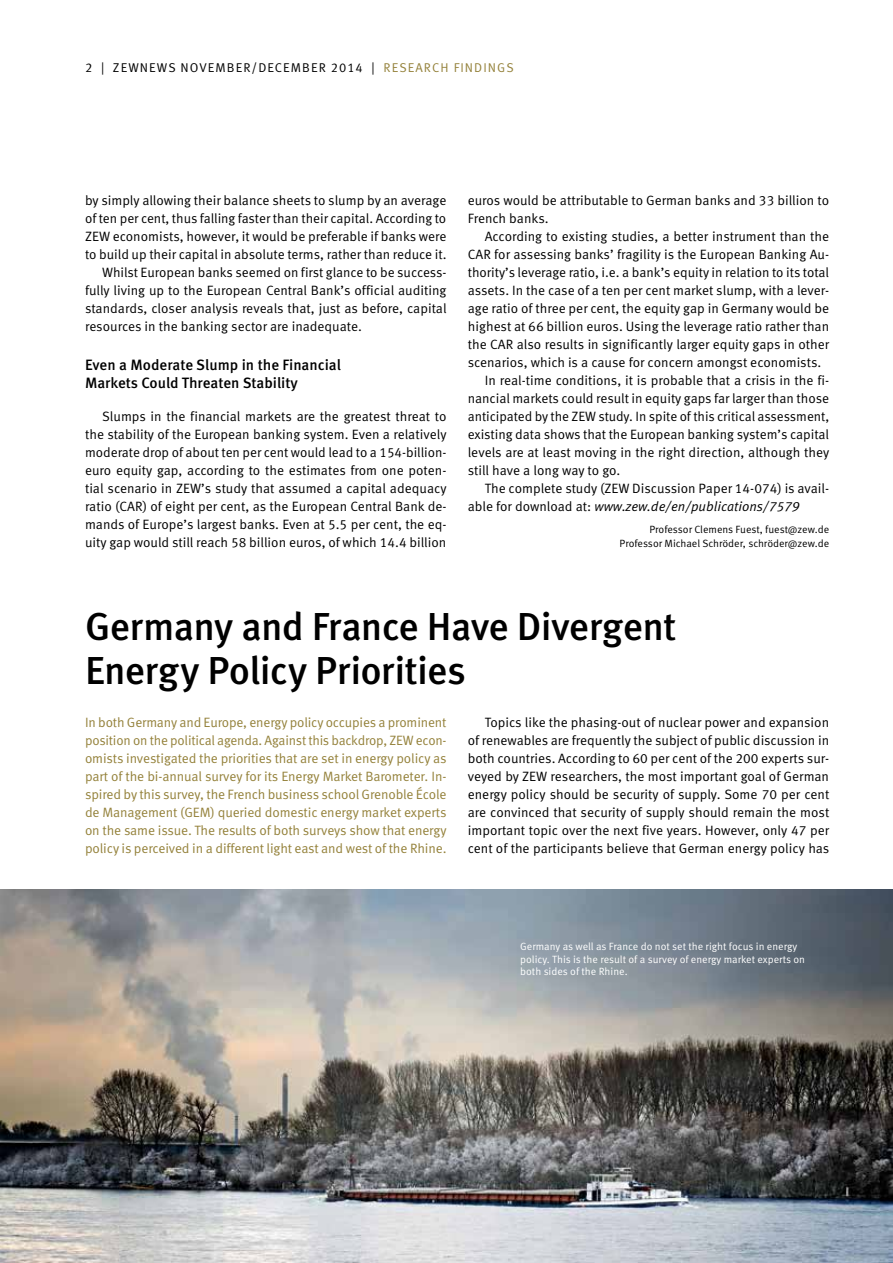
<style>
.page{position:relative;width:893px;height:1263px;background:#fff}
.page>*{position:absolute;margin:0;border:0;box-sizing:border-box;transform-origin:0 0}
.t1{font:500 39px/43.5px "Meta Pro";letter-spacing:-.02em;color:#000}
.t2{font:500 15px/18px "Meta Pro";color:#000}
.t3{font:13.5px/18px "Meta Pro";color:#000;text-align:justify}
.t4{font:13.5px/18px "Meta Pro";letter-spacing:-.01em;color:#94813a;text-align:justify}
.t5{font:italic 13.5px "Meta Pro";color:#000}
.t6{font:12.75px "Meta Pro";letter-spacing:.085em;color:#000}
.t7{font:10.5px/12.8px "Meta Pro";color:#fff}
.t8{font:10.5px/13.5px "Meta Pro";color:#000;text-align:right}
.s1{color:#94813a}
.s2{font-style:normal}
</style>
<div class="page">
<img style="left:0;top:889px;width:893px;height:374px">
<p class="t6" style="left:85px;top:60px;width:430px">2 | ZEWNEWS NOVEMBER/DECEMBER 2014 | <span class="s1">RESEARCH FINDINGS</span></p>
<p class="t3" style="left:85px;top:192px;width:363px">by simply allowing their balance sheets to slump by an average</p>
<p class="t3" style="left:85px;top:210px;width:363px">of ten per cent, thus falling faster than their capital. According to</p>
<p class="t3" style="left:85px;top:228px;width:363px">ZEW economists, however, it would be preferable if banks were</p>
<p class="t3" style="left:85px;top:246px;width:363px">to build up their capital in absolute terms, rather than reduce it.</p>
<p class="t3" style="left:102px;top:264px;width:346px">Whilst European banks seemed on first glance to be success-</p>
<p class="t3" style="left:85px;top:282px;width:363px">fully living up to the European Central Bank’s official auditing</p>
<p class="t3" style="left:85px;top:300px;width:363px">standards, closer analysis reveals that, just as before, capital</p>
<p class="t3" style="left:85px;top:318px;width:279px">resources in the banking sector are inadequate.</p>
<p class="t2" style="left:85px;top:357px;width:257px">Even a Moderate Slump in the Financial<br>Markets Could Threaten Stability</p>
<p class="t3" style="left:85px;top:408px;width:363px;text-indent:17px">Slumps in the financial markets are the greatest threat to the stability of the European banking system. Even a relatively moderate drop of about ten per cent would lead to a 154-billion&shy;euro equity gap, according to the estimates from one poten&shy;tial scenario in ZEW’s study that assumed a capital adequacy ratio (CAR) of eight per cent, as the European Central Bank de&shy;mands of Europe’s largest banks. Even at 5.5 per cent, the eq&shy;uity gap would still reach 58 billion euros, of which 14.4 billion</p>
<p class="t3" style="left:468px;top:192px;width:363px">euros would be attributable to German banks and 33 billion to<br>French banks.</p>
<p class="t3" style="left:485px;top:228px;width:346px">According to existing studies, a better instrument than the</p>
<p class="t3" style="left:468px;top:246px;width:363px">CAR for assessing banks’ fragility is the European Banking Au-</p>
<p class="t3" style="left:468px;top:264px;width:363px">thority’s leverage ratio, i.e. a bank’s equity in relation to its total</p>
<p class="t3" style="left:468px;top:282px;width:363px">assets. In the case of a ten per cent market slump, with a lever-</p>
<p class="t3" style="left:468px;top:300px;width:363px">age ratio of three per cent, the equity gap in Germany would be</p>
<p class="t3" style="left:468px;top:318px;width:363px">highest at 66 billion euros. Using the leverage ratio rather than</p>
<p class="t3" style="left:468px;top:336px;width:363px">the CAR also results in significantly larger equity gaps in other</p>
<p class="t3" style="left:468px;top:354px;width:355px">scenarios, which is a cause for concern amongst economists.</p>
<p class="t3" style="left:485px;top:372px;width:346px">In real-time conditions, it is probable that a crisis in the fi-</p>
<p class="t3" style="left:468px;top:390px;width:363px">nancial markets could result in equity gaps far larger than those</p>
<p class="t3" style="left:468px;top:408px;width:363px">anticipated by the ZEW study. In spite of this critical assessment,</p>
<p class="t3" style="left:468px;top:426px;width:363px">existing data shows that the European banking system’s capital</p>
<p class="t3" style="left:468px;top:444px;width:363px">levels are at least moving in the right direction, although they</p>
<p class="t3" style="left:468px;top:462px;width:154px">still have a long way to go.</p>
<p class="t3" style="left:485px;top:480px;width:346px">The complete study (ZEW Discussion Paper 14-074) is avail-</p>
<p class="t5" style="left:468px;top:498px;width:333px"><span class="s2">able for download at:</span> www.zew.de/en/publications/7579</p>
<p class="t8" style="left:620px;top:523px;width:211px">Professor Clemens Fuest, fuest@zew.de<br>Professor Michael Schröder, schröder@zew.de</p>
<h1 class="t1" style="left:85px;top:606px;width:593px">Germany and France Have Divergent<br>Energy Policy Priorities</h1>
<p class="t4" style="left:85px;top:714px;width:363px">In both Germany and Europe, energy policy occupies a prominent position on the political agenda. Against this backdrop, ZEW econ&shy;omists investigated the priorities that are set in energy policy as part of the bi-annual survey for its Energy Market Barometer. In&shy;spired by this survey, the French business school Grenoble École de Management (GEM) queried domestic energy market experts on the same issue. The results of both surveys show that energy policy is perceived in a different light east and west of the Rhine.</p>
<p class="t3" style="left:468px;top:714px;width:363px;text-indent:17px">Topics like the phasing-out of nuclear power and expansion of renewables are frequently the subject of public discussion in both countries. According to 60 per cent of the 200 experts sur&shy;veyed by ZEW researchers, the most important goal of German energy policy should be security of supply. Some 70 per cent are convinced that security of supply should remain the most important topic over the next five years. However, only 47 per cent of the participants believe that German energy policy has</p>
<p class="t7" style="left:520px;top:940px;width:286px">Germany as well as France do not set the right focus in energy policy. This is the result of a survey of energy market experts on both sides of the Rhine.</p>
</div>
